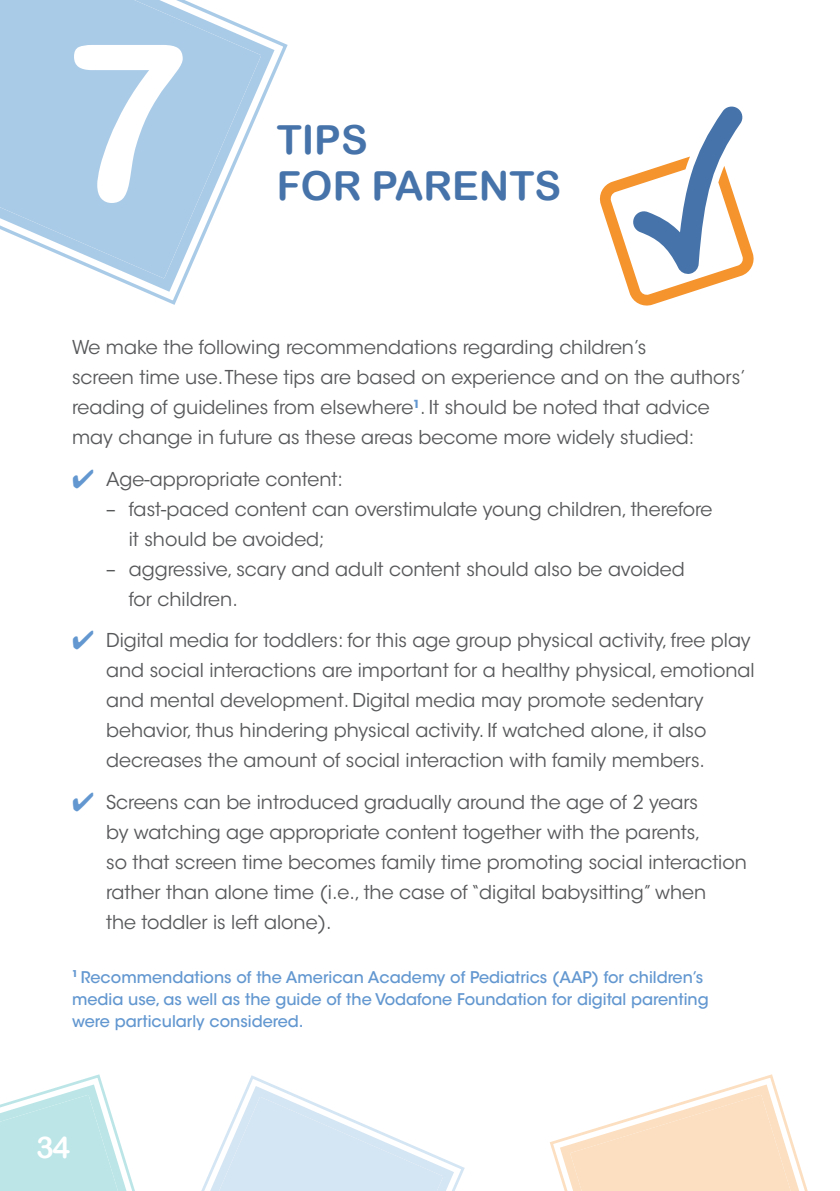
<style>
.page{position:relative;width:840px;height:1191px;background:#fff}
.page>*{position:absolute;margin:0;border:0;box-sizing:border-box;transform-origin:0 0}
.t1{font:219px "Arial Rounded MT Bold";color:#fff}
.t2{font:40px/46px "Arial Rounded MT Bold";color:#4673a9}
.t3{font:30px "Arial Rounded MT Bold";color:#fff}
.t4{font:19px/30px "ITC Avant Garde Std";color:#57585a}
.t5{font:500 16px/22px "ITC Avant Garde Std";color:#6297d0}
.s1{color:#6297d0}
</style>
<div class="page">
<svg style="left:0;top:1074px;width:465px;height:117px"></svg>
<svg style="left:550px;top:1074px;width:258px;height:117px"></svg>
<hr style="left:839px;top:0;width:1px;height:1077px;background:#d6eaeb">
<svg style="left:0;top:0;width:281px;height:298px"></svg>
<svg style="left:599px;top:106px;width:155px;height:200px"></svg>
<p class="t1" style="left:58px;top:-7px;width:132px">7</p>
<p class="t2" style="left:276px;top:116px;width:286px">TIPS<br>FOR PARENTS</p>
<p class="t4" style="left:72px;top:333px;width:674px">We make the following recommendations regarding children’s<br>screen time use. These tips are based on experience and on the authors’ reading of guidelines from elsewhere<sup>1</sup>. It should be noted that advice may change in future as these areas become more widely studied:</p>
<p class="t4" style="left:72px;top:464px;width:272px"><span class="s1">✔</span> Age-appropriate content:</p>
<p class="t4" style="left:129px;top:494px;width:585px;text-indent:-23px">– fast-paced content can overstimulate young children, therefore it should be avoided;</p>
<p class="t4" style="left:129px;top:554px;width:557px;text-indent:-23px">– aggressive, scary and adult content should also be avoided for children.</p>
<p class="t4" style="left:106px;top:625px;width:649px;text-indent:-34px"><span class="s1">✔</span> Digital media for toddlers: for this age group physical activity, free play and social interactions are important for a healthy physical, emotional and mental development. Digital media may promote sedentary behavior, thus hindering physical activity. If watched alone, it also decreases the amount of social interaction with family members.</p>
<p class="t4" style="left:106px;top:787px;width:642px;text-indent:-34px"><span class="s1">✔</span> Screens can be introduced gradually around the age of 2 years<br>by watching age appropriate content together with the parents,<br>so that screen time becomes family time promoting social interaction rather than alone time (i.e., the case of “digital babysitting” when<br>the toddler is left alone).</p>
<p class="t5" style="left:72px;top:965px;width:637px"><sup>1</sup> Recommendations of the American Academy of Pediatrics (AAP) for children’s media use, as well as the guide of the Vodafone Foundation for digital parenting were particularly considered.</p>
<h3 class="t3" style="left:36px;top:1129px;width:36px">34</h3>
</div>
